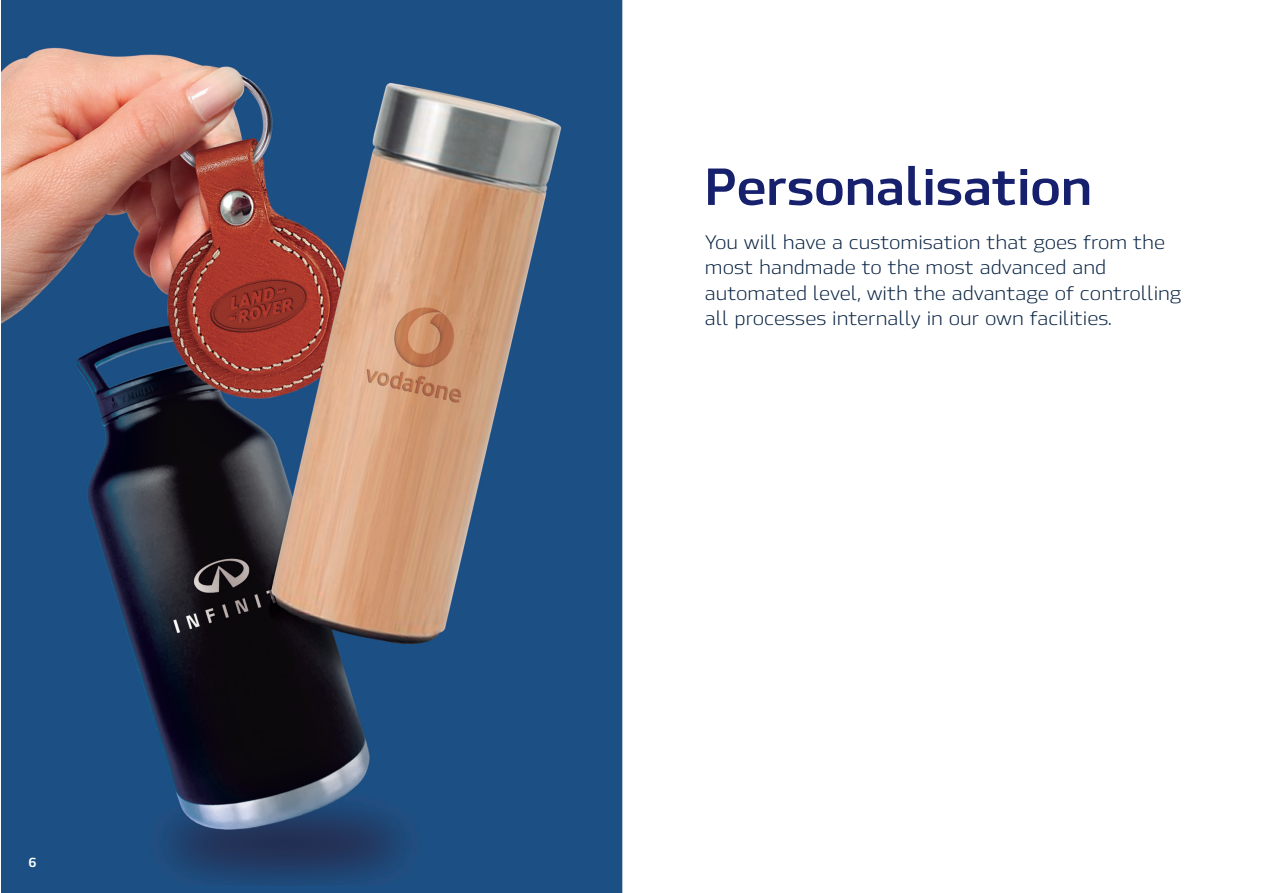
<style>
.page{position:relative;width:1263px;height:893px;background:#fff}
.page>*{position:absolute;margin:0;border:0;box-sizing:border-box;transform-origin:0 0}
.t1{font:700 52.05px "Hackman";color:#16206d}
.t2{font:19.5px/25.5px "Hackman";color:#0a2443}
.t3{font:700 13.5px "Hackman";color:#fff}
</style>
<div class="page">
<img style="left:1px;top:0;width:622px;height:893px">
<p class="t3" style="left:28px;top:852px;width:10px">6</p>
<h1 class="t1" style="left:704px;top:148px;width:389px">Personalisation</h1>
<p class="t2" style="left:705px;top:228px;width:478px">You will have a customisation that goes from the most handmade to the most advanced and automated level, with the advantage of controlling all processes internally in our own facilities.</p>
</div>
